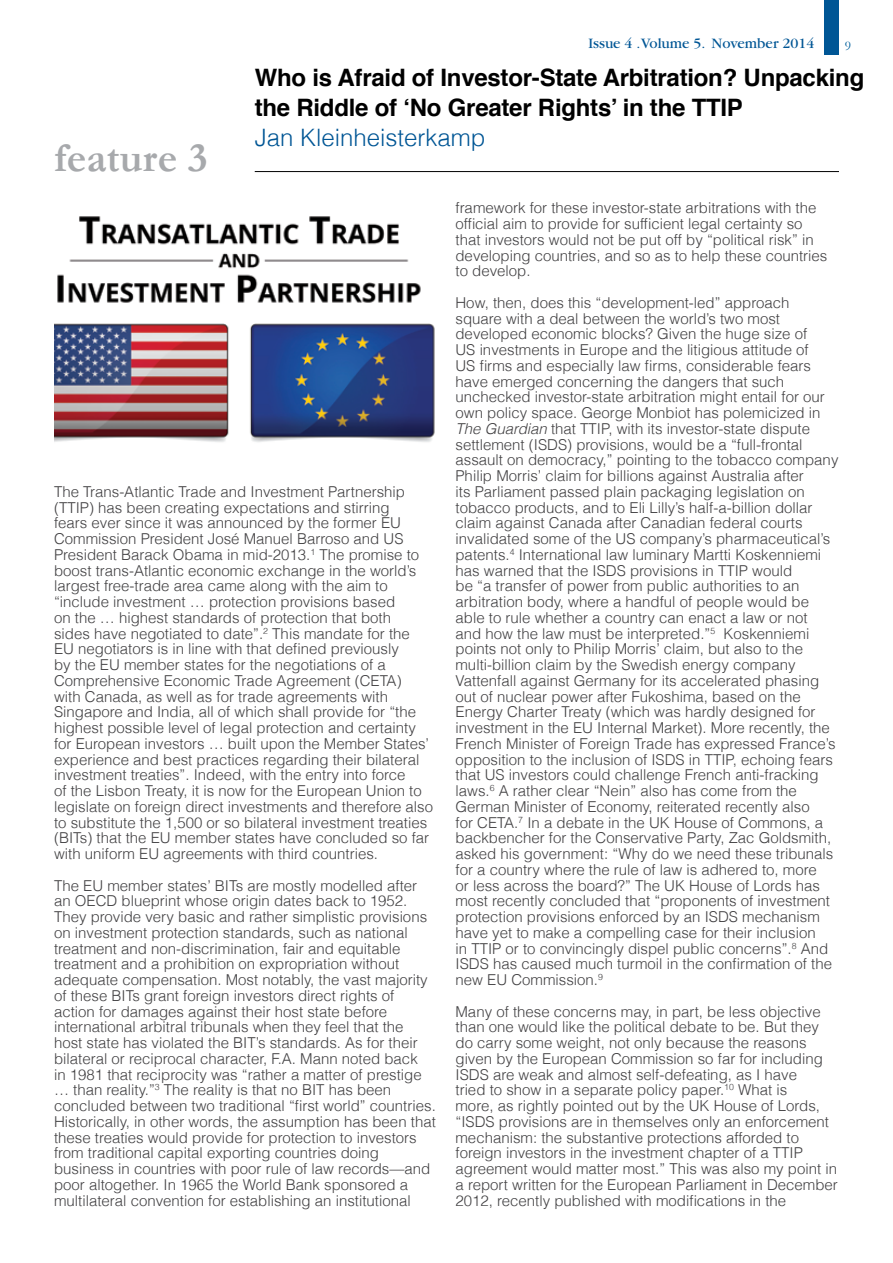
<style>
.page{position:relative;width:893px;height:1263px;background:#fff}
.page>*{position:absolute;margin:0;border:0;box-sizing:border-box;transform-origin:0 0}
.t1{font:700 42px "Garamond";color:#a7a9ac}
.t2{font:700 24px/30px "Helvetica";letter-spacing:-.01em;color:#000}
.t3{font:300 24px "Helvetica";color:#005695}
.t4{font:300 15px/15.8px "Helvetica";color:#414042}
.t5{font:15px "Garamond";color:#005695}
.t6{font:13.5px "Garamond";color:#00609d}
.s1{font-style:italic}
</style>
<div class="page">
<hr style="left:255px;top:171px;width:584px;height:1px;background:#000">
<img style="left:54px;top:216px;width:381px;height:226px">
<div style="left:824px;top:0;width:14px;height:54px;background:#005695"></div>
<h1 class="t1" style="left:54px;top:129px;width:155px">feature 3</h1>
<p class="t5" style="left:588px;top:35px;width:227px">Issue 4 .Volume 5. November 2014</p>
<p class="t6" style="left:845px;top:37px;width:8px">9</p>
<h2 class="t2" style="left:255px;top:62px;width:611px">Who is Afraid of Investor-State Arbitration? Unpacking the Riddle of ‘No Greater Rights’ in the TTIP</h2>
<h2 class="t3" style="left:255px;top:118px;width:232px">Jan Kleinheisterkamp</h2>
<p class="t4" style="left:54px;top:483px;width:381px">The Trans-Atlantic Trade and Investment Partnership (TTIP) has been creating expectations and stirring<br>fears ever since it was announced by the former EU Commission President José Manuel Barroso and US President Barack Obama in mid-2013.<sup>1</sup> The promise to boost trans-Atlantic economic exchange in the world’s largest free-trade area came along with the aim to “include investment … protection provisions based<br>on the … highest standards of protection that both<br>sides have negotiated to date”.<sup>2</sup> This mandate for the EU negotiators is in line with that defined previously<br>by the EU member states for the negotiations of a Comprehensive Economic Trade Agreement (CETA)<br>with Canada, as well as for trade agreements with Singapore and India, all of which shall provide for “the highest possible level of legal protection and certainty for European investors … built upon the Member States’ experience and best practices regarding their bilateral investment treaties”. Indeed, with the entry into force<br>of the Lisbon Treaty, it is now for the European Union to legislate on foreign direct investments and therefore also to substitute the 1,500 or so bilateral investment treaties (BITs) that the EU member states have concluded so far with uniform EU agreements with third countries.</p>
<p class="t4" style="left:54px;top:877px;width:383px">The EU member states’ BITs are mostly modelled after an OECD blueprint whose origin dates back to 1952.<br>They provide very basic and rather simplistic provisions on investment protection standards, such as national treatment and non-discrimination, fair and equitable treatment and a prohibition on expropriation without adequate compensation. Most notably, the vast majority of these BITs grant foreign investors direct rights of action for damages against their host state before international arbitral tribunals when they feel that the<br>host state has violated the BIT’s standards. As for their bilateral or reciprocal character, F.A. Mann noted back<br>in 1981 that reciprocity was “rather a matter of prestige … than reality.”<sup>3</sup> The reality is that no BIT has been concluded between two traditional “first world” countries.<br>Historically, in other words, the assumption has been that these treaties would provide for protection to investors from traditional capital exporting countries doing business in countries with poor rule of law records—and poor altogether. In 1965 the World Bank sponsored a multilateral convention for establishing an institutional</p>
<p class="t4" style="left:455px;top:199px;width:373px">framework for these investor-state arbitrations with the official aim to provide for sufficient legal certainty so that investors would not be put off by “political risk” in developing countries, and so as to help these countries to develop.</p>
<p class="t4" style="left:455px;top:294px;width:384px">How, then, does this “development-led” approach square with a deal between the world’s two most developed economic blocks? Given the huge size of<br>US investments in Europe and the litigious attitude of<br>US firms and especially law firms, considerable fears have emerged concerning the dangers that such unchecked investor-state arbitration might entail for our own policy space. George Monbiot has polemicized in <span class="s1">The Guardian</span> that TTIP, with its investor-state dispute settlement (ISDS) provisions, would be a “full-frontal assault on democracy,” pointing to the tobacco company Philip Morris’ claim for billions against Australia after<br>its Parliament passed plain packaging legislation on tobacco products, and to Eli Lilly’s half-a-billion dollar claim against Canada after Canadian federal courts invalidated some of the US company’s pharmaceutical’s patents.<sup>4</sup> International law luminary Martti Koskenniemi has warned that the ISDS provisions in TTIP would<br>be “a transfer of power from public authorities to an arbitration body, where a handful of people would be able to rule whether a country can enact a law or not<br>and how the law must be interpreted.”<sup>5</sup> Koskenniemi points not only to Philip Morris’ claim, but also to the multi-billion claim by the Swedish energy company Vattenfall against Germany for its accelerated phasing out of nuclear power after Fukoshima, based on the Energy Charter Treaty (which was hardly designed for investment in the EU Internal Market). More recently, the French Minister of Foreign Trade has expressed France’s opposition to the inclusion of ISDS in TTIP, echoing fears that US investors could challenge French anti-fracking laws.<sup>6</sup> A rather clear “Nein” also has come from the German Minister of Economy, reiterated recently also<br>for CETA.<sup>7</sup> In a debate in the UK House of Commons, a backbencher for the Conservative Party, Zac Goldsmith, asked his government: “Why do we need these tribunals for a country where the rule of law is adhered to, more<br>or less across the board?” The UK House of Lords has most recently concluded that “proponents of investment protection provisions enforced by an ISDS mechanism have yet to make a compelling case for their inclusion<br>in TTIP or to convincingly dispel public concerns”.<sup>8</sup> And ISDS has caused much turmoil in the confirmation of the new EU Commission.<sup>9</sup></p>
<p class="t4" style="left:455px;top:1003px;width:384px">Many of these concerns may, in part, be less objective than one would like the political debate to be. But they do carry some weight, not only because the reasons given by the European Commission so far for including ISDS are weak and almost self-defeating, as I have<br>tried to show in a separate policy paper.<sup>10</sup> What is<br>more, as rightly pointed out by the UK House of Lords, “ISDS provisions are in themselves only an enforcement mechanism: the substantive protections afforded to foreign investors in the investment chapter of a TTIP agreement would matter most.” This was also my point in a report written for the European Parliament in December 2012, recently published with modifications in the</p>
</div>
